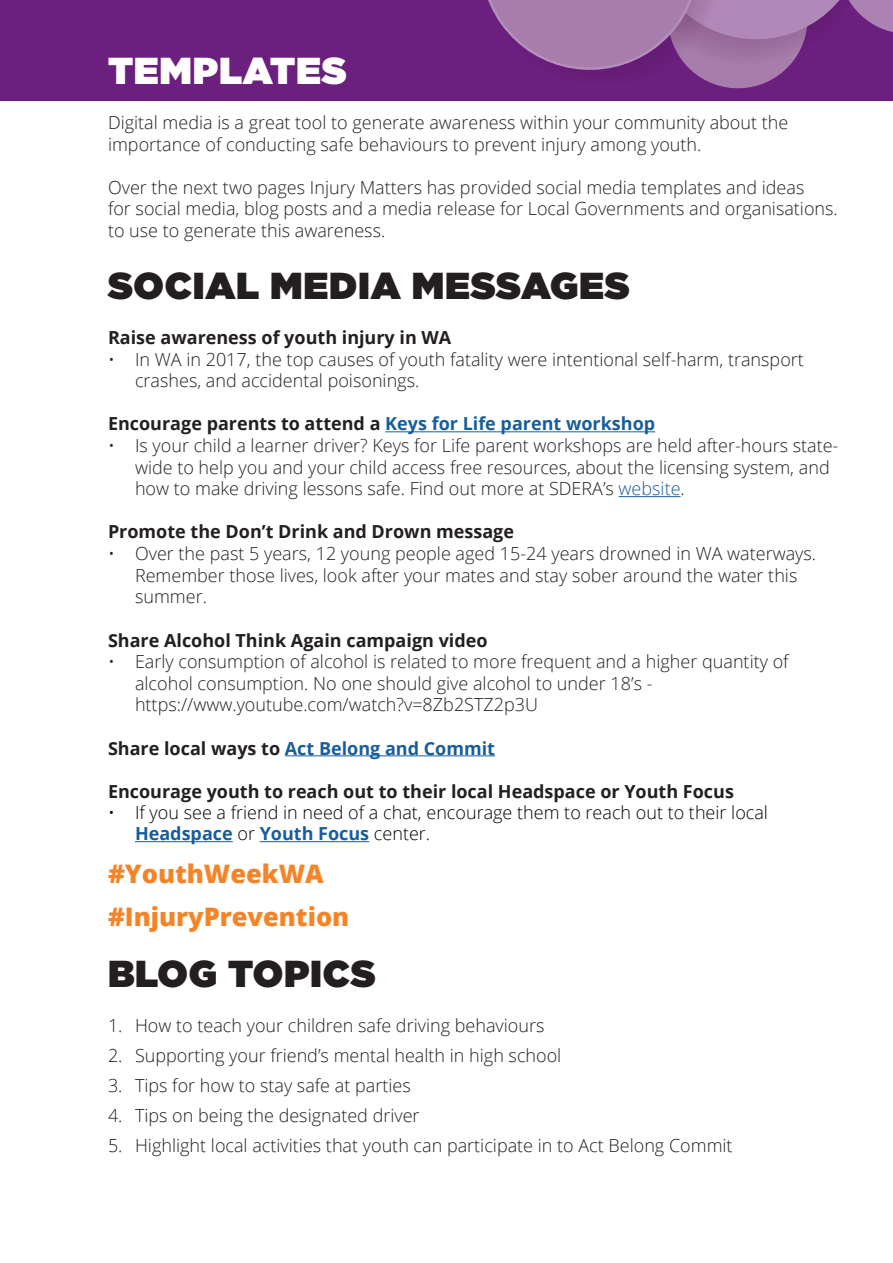
<style>
.page{position:relative;width:893px;height:1263px;background:#fff}
.page>*{position:absolute;margin:0;border:0;box-sizing:border-box;transform-origin:0 0}
.t1{font:900 37.5px "Gotham";letter-spacing:.02em;color:#231f20}
.t2{font:900 37.5px "Gotham";letter-spacing:.02em;color:#fff}
.t3{font:800 25.5px "Open Sans";color:#f58427}
.t4{font:300 18px/21.6px "Open Sans";color:#231f20}
.t5{font:700 18px "Open Sans";color:#231f20}
.t6{font:300 18px/21px "Open Sans";color:#000}
.t7{font:700 18px "Open Sans";color:#175d9e}
.s1{color:#175d9e}
.s2{color:#231f20}
.s3{font-weight:700;color:#175d9e}
</style>
<div class="page">
<div style="left:0;top:0;width:893px;height:100px;background:#6b1f7e"></div>
<hr style="left:385px;top:431px;width:270px;height:1px;background:#175d9e">
<hr style="left:619px;top:496px;width:62px;height:1px;background:#175d9e">
<hr style="left:285px;top:755px;width:210px;height:1px;background:#175d9e">
<hr style="left:135px;top:841px;width:98px;height:1px;background:#175d9e">
<hr style="left:260px;top:841px;width:109px;height:1px;background:#175d9e">
<svg style="left:488px;top:0;width:405px;height:89px"></svg>
<p class="t2" style="left:108px;top:44px;width:240px">TEMPLATES</p>
<p class="t4" style="left:108px;top:111px;width:682px">Digital media is a great tool to generate awareness within your community about the importance of conducting safe behaviours to prevent injury among youth.</p>
<p class="t4" style="left:108px;top:176px;width:731px">Over the next two pages Injury Matters has provided social media templates and ideas<br>for social media, blog posts and a media release for Local Governments and organisations. to use to generate this awareness.</p>
<p class="t1" style="left:108px;top:259px;width:523px">SOCIAL MEDIA MESSAGES</p>
<p class="t5" style="left:108px;top:325px;width:345px">Raise awareness of youth injury in WA</p>
<p class="t4" style="left:135px;top:348px;width:670px;text-indent:-27px">• In WA in 2017, the top causes of youth fatality were intentional self-harm, transport crashes, and accidental poisonings.</p>
<p class="t5" style="left:108px;top:411px;width:549px">Encourage parents to attend a <span class="s1">Keys for Life parent workshop</span></p>
<p class="t4" style="left:135px;top:434px;width:705px;text-indent:-27px">• Is your child a learner driver? Keys for Life parent workshops are held after-hours state&shy;wide to help you and your child access free resources, about the licensing system, and how to make driving lessons safe. Find out more at SDERA’s <span class="s1">website</span>.</p>
<p class="t5" style="left:108px;top:519px;width:408px">Promote the Don’t Drink and Drown message</p>
<p class="t4" style="left:135px;top:542px;width:683px;text-indent:-27px">• Over the past 5 years, 12 young people aged 15-24 years drowned in WA waterways.<br>Remember those lives, look after your mates and stay sober around the water this summer.</p>
<p class="t5" style="left:108px;top:627px;width:381px">Share Alcohol Think Again campaign video</p>
<p class="t4" style="left:135px;top:650px;width:655px;text-indent:-27px">• Early consumption of alcohol is related to more frequent and a higher quantity of alcohol consumption. No one should give alcohol to under 18’s - https://www.youtube.com/watch?v=8Zb2STZ2p3U</p>
<p class="t7" style="left:108px;top:735px;width:389px"><span class="s2">Share local ways to</span> Act Belong and Commit</p>
<p class="t5" style="left:108px;top:778px;width:627px">Encourage youth to reach out to their local Headspace or Youth Focus</p>
<p class="t6" style="left:135px;top:802px;width:634px;text-indent:-27px">• If you see a friend in need of a chat, encourage them to reach out to their local<br><span class="s3">Headspace</span> or <span class="s3">Youth Focus</span> center.</p>
<p class="t3" style="left:108px;top:854px;width:217px">#YouthWeekWA</p>
<p class="t3" style="left:108px;top:897px;width:243px">#InjuryPrevention</p>
<p class="t1" style="left:108px;top:947px;width:269px">BLOG TOPICS</p>
<p class="t4" style="left:108px;top:1014px;width:438px">1. How to teach your children safe driving behaviours</p>
<p class="t4" style="left:108px;top:1044px;width:455px">2. Supporting your friend’s mental health in high school</p>
<p class="t4" style="left:108px;top:1074px;width:304px">3. Tips for how to stay safe at parties</p>
<p class="t4" style="left:108px;top:1104px;width:313px">4. Tips on being the designated driver</p>
<p class="t4" style="left:108px;top:1134px;width:626px">5. Highlight local activities that youth can participate in to Act Belong Commit</p>
</div>
